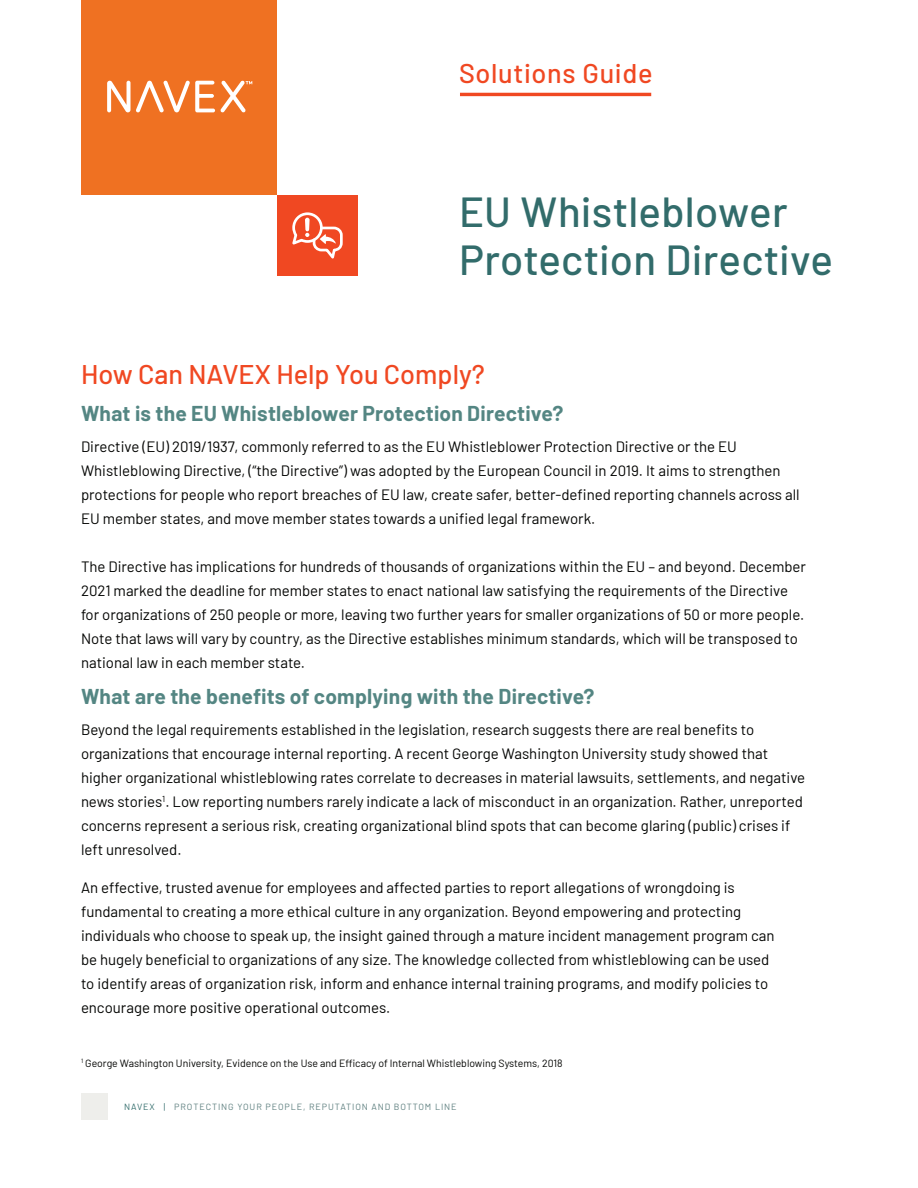
<style>
.page{position:relative;width:918px;height:1188px;background:#fff}
.page>*{position:absolute;margin:0;border:0;box-sizing:border-box;transform-origin:0 0}
.t1{font:500 42px/48px "Barlow";letter-spacing:.005em;color:#326c6b}
.t2{font:500 27px "Barlow";color:#f04822}
.t3{font:500 27px "Barlow";letter-spacing:.025em;color:#f04822}
.t4{font:700 21px "Barlow";letter-spacing:.01em;color:#548683}
.t5{font:15px/24px "Barlow";color:#040503}
.t6{font:10.5px "Barlow";color:#040503}
.t7{font:9px "Barlow";letter-spacing:.1em;color:#5f8080}
.s1{color:#326c6b}
</style>
<div class="page">
<div style="left:277px;top:195px;width:81px;height:81px;background:#f04822"></div>
<div style="left:81px;top:0;width:196px;height:195px;background:#ef7122"></div>
<svg style="left:107px;top:81px;width:145px;height:31px"></svg>
<div style="left:81px;top:1094px;width:27px;height:26px;background:#eeeeeb"></div>
<hr style="left:460px;top:93px;width:191px;height:3px;background:#f04822">
<svg style="left:292px;top:212px;width:51px;height:47px"></svg>
<h2 class="t3" style="left:459px;top:53px;width:195px">Solutions Guide</h2>
<h1 class="t1" style="left:459px;top:184px;width:376px">EU Whistleblower<br>Protection Directive</h1>
<h2 class="t2" style="left:81px;top:355px;width:405px">How Can NAVEX Help You Comply?</h2>
<h3 class="t4" style="left:81px;top:398px;width:484px">What is the EU Whistleblower Protection Directive?</h3>
<p class="t5" style="left:81px;top:433px;width:720px">Directive (EU) 2019/1937, commonly referred to as the EU Whistleblower Protection Directive or the EU Whistleblowing Directive, (“the Directive”) was adopted by the European Council in 2019. It aims to strengthen protections for people who report breaches of EU law, create safer, better-defined reporting channels across all EU member states, and move member states towards a unified legal framework.</p>
<p class="t5" style="left:81px;top:553px;width:726px">The Directive has implications for hundreds of thousands of organizations within the EU – and beyond. December 2021 marked the deadline for member states to enact national law satisfying the requirements of the Directive for organizations of 250 people or more, leaving two further years for smaller organizations of 50 or more people.<br>Note that laws will vary by country, as the Directive establishes minimum standards, which will be transposed to national law in each member state.</p>
<h3 class="t4" style="left:81px;top:681px;width:515px">What are the benefits of complying with the Directive?</h3>
<p class="t5" style="left:81px;top:716px;width:726px">Beyond the legal requirements established in the legislation, research suggests there are real benefits to organizations that encourage internal reporting. A recent George Washington University study showed that higher organizational whistleblowing rates correlate to decreases in material lawsuits, settlements, and negative news stories<sup>1</sup>. Low reporting numbers rarely indicate a lack of misconduct in an organization. Rather, unreported concerns represent a serious risk, creating organizational blind spots that can become glaring (public) crises if left unresolved.</p>
<p class="t5" style="left:81px;top:874px;width:695px">An effective, trusted avenue for employees and affected parties to report allegations of wrongdoing is fundamental to creating a more ethical culture in any organization. Beyond empowering and protecting individuals who choose to speak up, the insight gained through a mature incident management program can be hugely beneficial to organizations of any size. The knowledge collected from whistleblowing can be used to identify areas of organization risk, inform and enhance internal training programs, and modify policies to encourage more positive operational outcomes.</p>
<p class="t6" style="left:81px;top:1055px;width:483px"><sup>1</sup> George Washington University, Evidence on the Use and Efficacy of Internal Whistleblowing Systems, 2018</p>
<p class="t7" style="left:124px;top:1100px;width:334px"><span class="s1">NAVEX |</span> PROTECTING YOUR PEOPLE, REPUTATION AND BOTTOM LINE</p>
</div>
